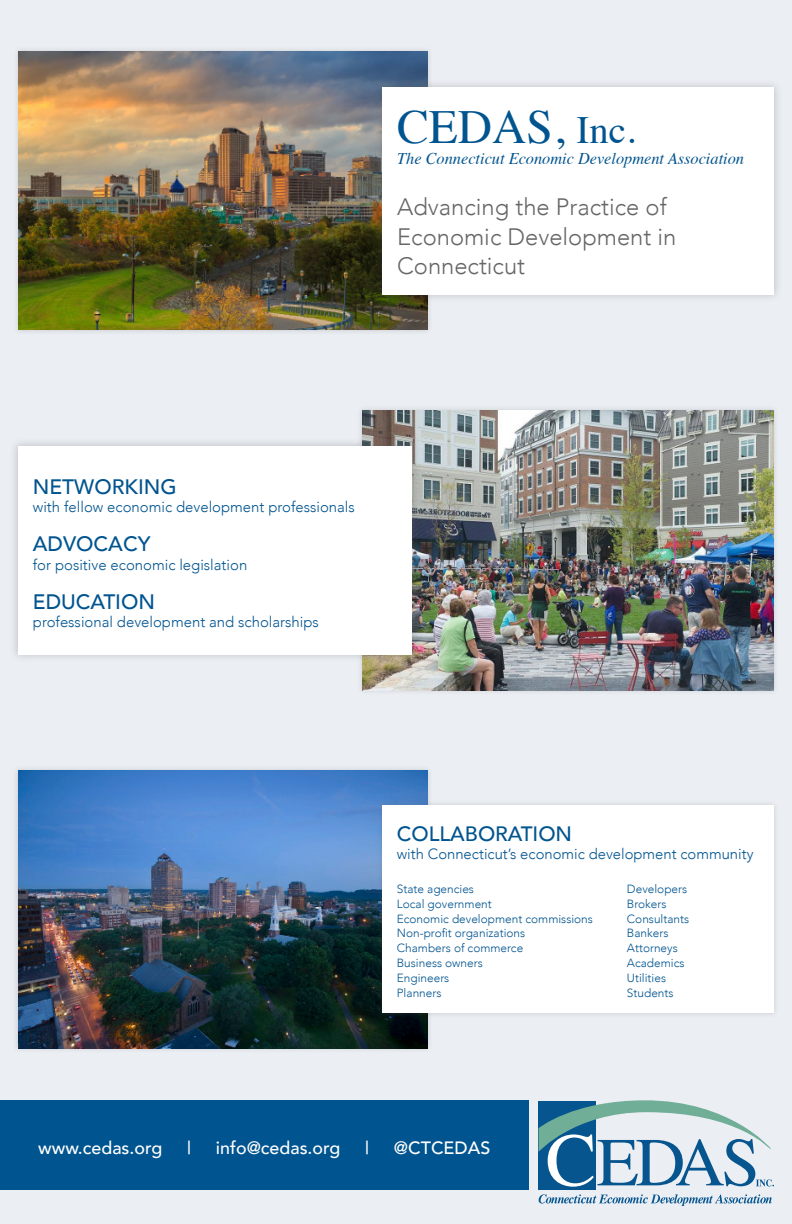
<style>
.page{position:relative;width:792px;height:1224px;background:#ebeff4}
.page>*{position:absolute;margin:0;border:0;box-sizing:border-box;transform-origin:0 0}
.t1{font:47.4px "Times";color:#00548f}
.t2{font:300 23.8px/29.6px "Avenir";color:#666}
.t3{font:500 20.8px "Avenir";color:#00548f}
.t4{font:500 17.8px "Avenir";color:#fff}
.t5{font:italic 16.4px "Times";color:#00548f}
.t6{font:300 15px "Avenir";color:#00548f}
.t7{font:300 14.8px "Avenir";color:#00548f}
.t8{font:300 11.8px "Avenir";color:#00548f}
.s1{font-size:38.6px}
</style>
<div class="page">
<div style="left:13px;top:46px;width:420px;height:289px;background:#666;opacity:.25"></div>
<img style="left:18px;top:52px;width:409px;height:278px">
<div style="left:375px;top:79px;width:407px;height:224px;background:#666;opacity:.35"></div>
<div style="left:382px;top:87px;width:392px;height:208px;background:#fff"></div>
<div style="left:357px;top:405px;width:422px;height:290px;background:#666;opacity:.25"></div>
<img style="left:362px;top:410px;width:412px;height:280px">
<div style="left:10px;top:438px;width:410px;height:225px;background:#666;opacity:.35"></div>
<div style="left:18px;top:446px;width:394px;height:209px;background:#fff"></div>
<div style="left:12px;top:765px;width:421px;height:289px;background:#666;opacity:.25"></div>
<img style="left:18px;top:770px;width:409px;height:279px">
<div style="left:377px;top:800px;width:403px;height:219px;background:#666;opacity:.25"></div>
<div style="left:382px;top:806px;width:392px;height:207px;background:#fff"></div>
<div style="left:539px;top:1102px;width:57px;height:88px;background:#07558f"></div>
<svg style="left:539px;top:1194px;width:233px;height:12px;background:#b1c7da"></svg>
<svg style="left:539px;top:1100px;width:235px;height:87px"></svg>
<div style="left:0;top:1100px;width:529px;height:90px;background:#00548f"></div>
<p class="t1" style="left:397px;top:83px;width:240px">CEDAS, <span class="s1">Inc.</span></p>
<p class="t5" style="left:397px;top:144px;width:348px">The Connecticut Economic Development Association</p>
<p class="t2" style="left:397px;top:192px;width:281px">Advancing the Practice of<br>Economic Development in<br>Connecticut</p>
<p class="t3" style="left:33px;top:469px;width:145px">NETWORKING</p>
<p class="t6" style="left:33px;top:498px;width:323px">with fellow economic development professionals</p>
<p class="t3" style="left:33px;top:526px;width:119px">ADVOCACY</p>
<p class="t6" style="left:33px;top:556px;width:216px">for positive economic legislation</p>
<p class="t3" style="left:33px;top:584px;width:124px">EDUCATION</p>
<p class="t6" style="left:33px;top:613px;width:288px">professional development and scholarships</p>
<p class="t3" style="left:397px;top:816px;width:177px">COLLABORATION</p>
<p class="t7" style="left:397px;top:845px;width:358px">with Connecticut’s economic development community</p>
<p class="t8" style="left:397px;top:882px;width:79px">State agencies</p>
<p class="t8" style="left:397px;top:897px;width:96px">Local government</p>
<p class="t8" style="left:397px;top:912px;width:198px">Economic development commissions</p>
<p class="t8" style="left:397px;top:926px;width:130px">Non-profit organizations</p>
<p class="t8" style="left:397px;top:941px;width:128px">Chambers of commerce</p>
<p class="t8" style="left:397px;top:956px;width:87px">Business owners</p>
<p class="t8" style="left:397px;top:971px;width:54px">Engineers</p>
<p class="t8" style="left:397px;top:986px;width:46px">Planners</p>
<p class="t8" style="left:627px;top:882px;width:62px">Developers</p>
<p class="t8" style="left:627px;top:897px;width:41px">Brokers</p>
<p class="t8" style="left:627px;top:912px;width:64px">Consultants</p>
<p class="t8" style="left:627px;top:926px;width:43px">Bankers</p>
<p class="t8" style="left:627px;top:941px;width:52px">Attorneys</p>
<p class="t8" style="left:627px;top:956px;width:59px">Academics</p>
<p class="t8" style="left:627px;top:971px;width:41px">Utilities</p>
<p class="t8" style="left:627px;top:986px;width:48px">Students</p>
<p class="t4" style="left:38px;top:1132px;width:126px">www.cedas.org</p>
<p class="t4" style="left:187px;top:1132px;width:5px">|</p>
<p class="t4" style="left:216px;top:1132px;width:126px">info@cedas.org</p>
<p class="t4" style="left:365px;top:1132px;width:5px">|</p>
<p class="t4" style="left:394px;top:1132px;width:98px">@CTCEDAS</p>
</div>
